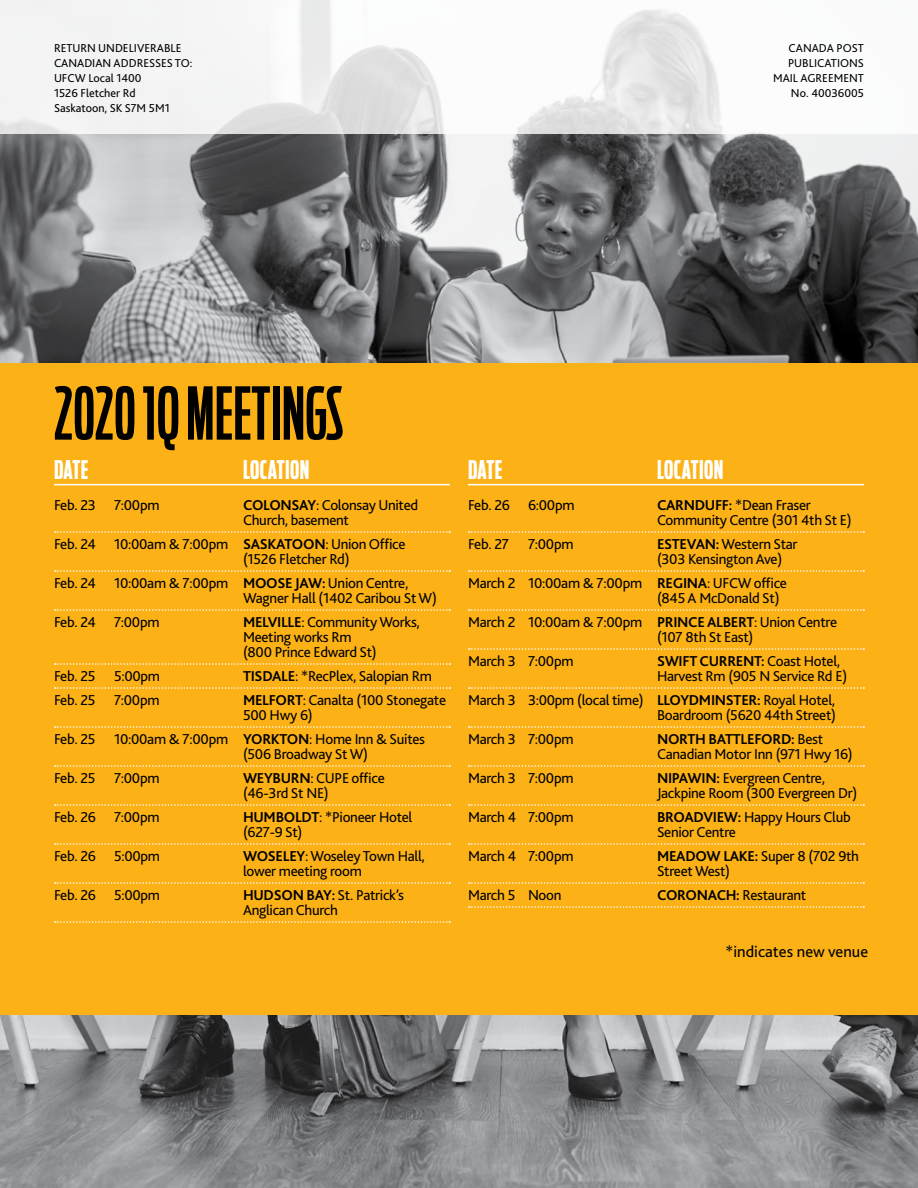
<style>
.page{position:relative;width:918px;height:1188px;background:#fff}
.page>*{position:absolute;margin:0;border:0;box-sizing:border-box;transform-origin:0 0}
.t1{font:500 72px "Antenna Comp";color:#000}
.t2{font:700 25.5px "Antenna Comp";letter-spacing:.02em;color:#fff}
.t3{font:16.5px "Bliss 2";color:#000}
.t4{font:15px/15px "Bliss 2";letter-spacing:-.02em;color:#000}
.t5{font:12px/15px "Bliss 2";color:#000}
.s1{font-weight:700}
.s2{color:#fcb116}
</style>
<div class="page">
<img style="left:0;top:133px;width:918px;height:231px">
<svg style="left:0;top:0;width:762px;height:133px"></svg>
<img style="left:0;top:1015px;width:918px;height:173px">
<div style="left:0;top:364px;width:918px;height:651px;background:#fcb116"></div>
<svg style="left:55px;top:531px;width:395px;height:2px"></svg>
<svg style="left:55px;top:570px;width:395px;height:2px"></svg>
<svg style="left:55px;top:609px;width:395px;height:2px"></svg>
<svg style="left:55px;top:663px;width:395px;height:2px"></svg>
<svg style="left:55px;top:687px;width:395px;height:2px"></svg>
<svg style="left:55px;top:726px;width:395px;height:2px"></svg>
<svg style="left:55px;top:765px;width:395px;height:2px"></svg>
<svg style="left:55px;top:804px;width:395px;height:2px"></svg>
<svg style="left:55px;top:843px;width:395px;height:2px"></svg>
<svg style="left:55px;top:882px;width:395px;height:2px"></svg>
<svg style="left:55px;top:921px;width:395px;height:2px"></svg>
<svg style="left:469px;top:531px;width:395px;height:2px"></svg>
<svg style="left:469px;top:570px;width:395px;height:2px"></svg>
<svg style="left:469px;top:609px;width:395px;height:2px"></svg>
<svg style="left:469px;top:648px;width:395px;height:2px"></svg>
<svg style="left:469px;top:687px;width:395px;height:2px"></svg>
<svg style="left:469px;top:726px;width:395px;height:2px"></svg>
<svg style="left:469px;top:765px;width:395px;height:2px"></svg>
<svg style="left:469px;top:804px;width:395px;height:2px"></svg>
<svg style="left:469px;top:843px;width:395px;height:2px"></svg>
<svg style="left:469px;top:882px;width:395px;height:2px"></svg>
<svg style="left:469px;top:906px;width:395px;height:2px"></svg>
<hr style="left:54px;top:484px;width:396px;height:1px;background:#fff">
<hr style="left:468px;top:484px;width:396px;height:1px;background:#fff">
<p class="t5" style="left:54px;top:40px;width:140px">RETURN UNDELIVERABLE<br>CANADIAN ADDRESSES TO:<br>UFCW Local 1400<br>1526 Fletcher Rd<br>Saskatoon, SK S7M 5M1</p>
<p class="t5" style="left:773px;top:40px;width:92px;text-align:right">CANADA POST<br>PUBLICATIONS<br>MAIL AGREEMENT<br>No. 40036005</p>
<h1 class="t1" style="left:54px;top:371px;width:292px">2020 1Q MEETINGS</h1>
<h2 class="t2" style="left:54px;top:455px;width:36px">DATE</h2>
<h2 class="t2" style="left:243px;top:455px;width:68px">LOCATION</h2>
<h2 class="t2" style="left:468px;top:455px;width:36px">DATE</h2>
<h2 class="t2" style="left:657px;top:455px;width:68px">LOCATION</h2>
<p class="t4" style="left:54px;top:497px;width:107px">Feb. 23 7:00pm</p>
<p class="t4" style="left:243px;top:497px;width:177px"><span class="s1">COLONSAY</span>: Colonsay United<br>Church, basement</p>
<p class="t4" style="left:243px;top:536px;width:164px;text-indent:-189px">Feb. 24 10:00am &amp; 7:00pm <span class="s1">SASKATOON</span>: Union Office (1526 Fletcher Rd)</p>
<p class="t4" style="left:243px;top:575px;width:195px;text-indent:-189px">Feb. 24 10:00am &amp; 7:00pm <span class="s1">MOOSE JAW:</span> Union Centre,<br>Wagner Hall (1402 Caribou St W)</p>
<p class="t4" style="left:54px;top:614px;width:107px">Feb. 24 7:00pm</p>
<p class="t4" style="left:243px;top:614px;width:178px"><span class="s1">MELVILLE</span>: Community Works,<br>Meeting works Rm<br>(800 Prince Edward St)</p>
<p class="t4" style="left:54px;top:668px;width:108px">Feb. 25 5:00pm</p>
<p class="t4" style="left:243px;top:668px;width:190px"><span class="s1">TISDALE</span>: *RecPlex, Salopian Rm</p>
<p class="t4" style="left:54px;top:692px;width:107px">Feb. 25 7:00pm</p>
<p class="t4" style="left:243px;top:692px;width:205px"><span class="s1">MELFORT</span>: Canalta (100 Stonegate<br>500 Hwy 6)</p>
<p class="t4" style="left:243px;top:731px;width:184px;text-indent:-189px">Feb. 25 10:00am &amp; 7:00pm <span class="s1">YORKTON</span>: Home Inn &amp; Suites (506 Broadway St W)</p>
<p class="t4" style="left:54px;top:770px;width:107px">Feb. 25 7:00pm</p>
<p class="t4" style="left:243px;top:770px;width:143px"><span class="s1">WEYBURN</span>: CUPE office (46-3rd St NE)</p>
<p class="t4" style="left:54px;top:809px;width:107px">Feb. 26 7:00pm</p>
<p class="t4" style="left:243px;top:809px;width:171px"><span class="s1">HUMBOLDT</span>: *Pioneer Hotel (627-9 St)</p>
<p class="t4" style="left:54px;top:848px;width:108px">Feb. 26 5:00pm</p>
<p class="t4" style="left:243px;top:848px;width:183px"><span class="s1">WOSELEY</span>: Woseley Town Hall, lower meeting room</p>
<p class="t4" style="left:54px;top:887px;width:108px">Feb. 26 5:00pm</p>
<p class="t4" style="left:243px;top:887px;width:163px"><span class="s1">HUDSON BAY:</span> St. Patrick’s<br>Anglican Church</p>
<p class="t4" style="left:468px;top:497px;width:108px">Feb. 26 6:00pm</p>
<p class="t4" style="left:657px;top:497px;width:196px"><span class="s1">CARNDUFF:</span> *Dean Fraser<br>Community Centre (301 4th St E)</p>
<p class="t4" style="left:468px;top:536px;width:43px">Feb. 27</p>
<p class="t4" style="left:528px;top:536px;width:47px">7:00pm</p>
<p class="t4" style="left:657px;top:536px;width:142px"><span class="s1">ESTEVAN:</span> Western Star (303 Kensington Ave)</p>
<p class="t4" style="left:657px;top:575px;width:132px;text-indent:-189px">March 2 10:00am &amp; 7:00pm <span class="s1">REGINA</span>: UFCW office (845 A McDonald St)</p>
<p class="t4" style="left:657px;top:614px;width:182px;text-indent:-189px">March 2 10:00am &amp; 7:00pm <span class="s1">PRINCE ALBERT</span>: Union Centre (107 8th St East)</p>
<p class="t4" style="left:468px;top:653px;width:107px">March 3 7:00pm</p>
<p class="t4" style="left:657px;top:653px;width:192px"><span class="s1">SWIFT CURRENT:</span> Coast Hotel,<br>Harvest Rm (905 N Service Rd E)</p>
<p class="t4" style="left:468px;top:692px;width:370px;text-align:right">March 3 3:00pm (local time) <span class="s1">LLOYDMINSTER:</span> Royal Hotel,<br>Boardroom (5620 44th Street)</p>
<p class="t4" style="left:468px;top:731px;width:107px">March 3 7:00pm</p>
<p class="t4" style="left:657px;top:731px;width:197px"><span class="s1">NORTH BATTLEFORD:</span> Best<br>Canadian Motor Inn (971 Hwy 16)</p>
<p class="t4" style="left:468px;top:770px;width:107px">March 3 7:00pm</p>
<p class="t4" style="left:657px;top:770px;width:202px"><span class="s1">NIPAWIN:</span> Evergreen Centre,<br>Jackpine Room (300 Evergreen Dr)</p>
<p class="t4" style="left:468px;top:809px;width:107px">March 4 7:00pm</p>
<p class="t4" style="left:657px;top:809px;width:195px"><span class="s1">BROADVIEW:</span> Happy Hours Club<br>Senior Centre</p>
<p class="t4" style="left:468px;top:848px;width:107px">March 4 7:00pm</p>
<p class="t4" style="left:657px;top:848px;width:204px"><span class="s1">MEADOW LAKE:</span> Super 8 (702 9th<br>Street West)</p>
<p class="t4" style="left:468px;top:887px;width:95px">March 5 Noon</p>
<p class="t4" style="left:657px;top:887px;width:151px"><span class="s1">CORONACH:</span> Restaurant</p>
<p class="t3" style="left:708px;top:941px;width:162px"><span class="s2">●</span> *indicates new venue</p>
</div>
